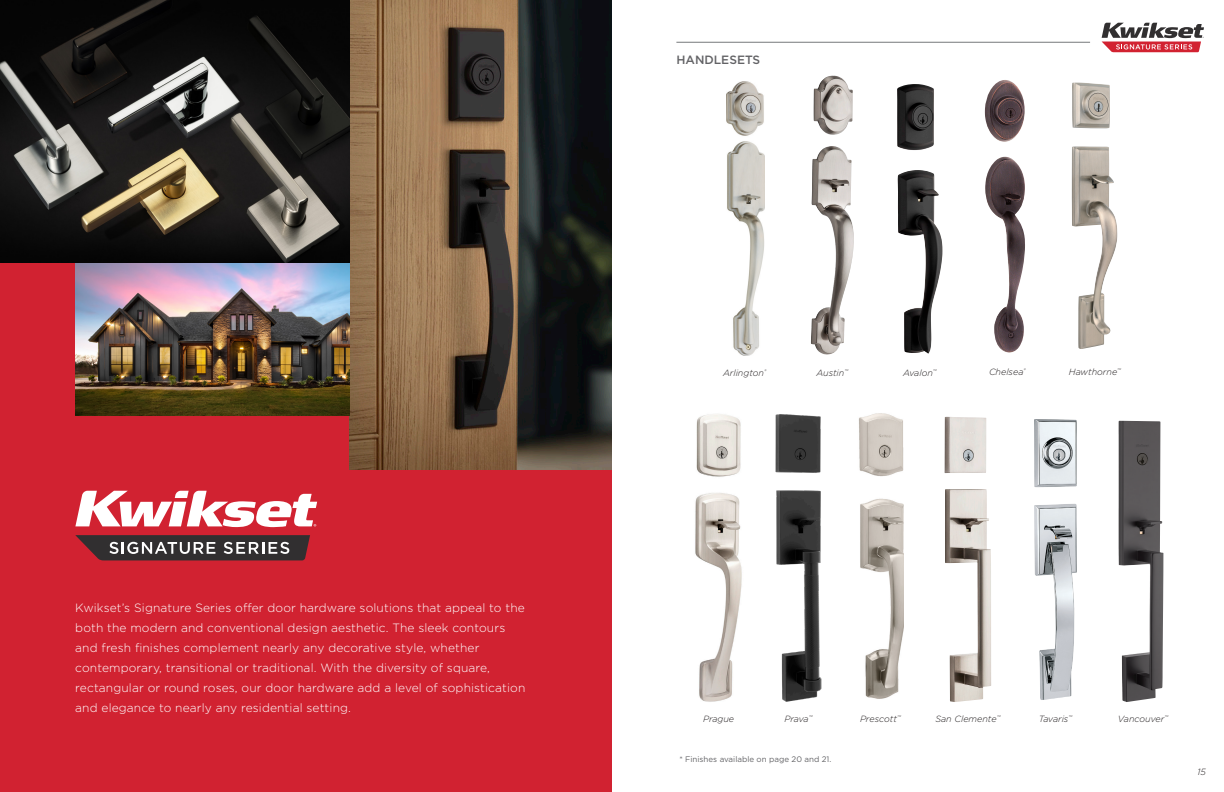
<style>
.page{position:relative;width:1224px;height:792px;background:#fff}
.page>*{position:absolute;margin:0;border:0;box-sizing:border-box;transform-origin:0 0}
.t1{font:300 12px/20px "Gotham";letter-spacing:.01em;color:#fff}
.t2{font:500 12px "Gotham";color:#636366}
.t3{font:italic 300 9px "Gotham";color:#231f20}
.t4{font:8px "Gotham";color:#636366}
</style>
<div class="page">
<div style="left:0;top:0;width:612px;height:792px;background:#d12231"></div>
<img style="left:1034px;top:419px;width:43px;height:281px">
<img style="left:945px;top:417px;width:46px;height:285px">
<img style="left:1118px;top:421px;width:46px;height:281px">
<img style="left:695px;top:414px;width:47px;height:288px">
<img style="left:775px;top:414px;width:47px;height:288px">
<img style="left:859px;top:413px;width:44px;height:286px">
<img style="left:1072px;top:82px;width:45px;height:267px">
<img style="left:897px;top:84px;width:45px;height:269px">
<img style="left:985px;top:80px;width:40px;height:273px">
<img style="left:726px;top:82px;width:39px;height:273px">
<img style="left:811px;top:76px;width:43px;height:279px">
<img style="left:350px;top:0;width:262px;height:470px">
<img style="left:75px;top:263px;width:275px;height:152px">
<img style="left:0;top:0;width:350px;height:263px">
<svg style="left:75px;top:491px;width:242px;height:36px"></svg>
<svg style="left:75px;top:535px;width:235px;height:25px;background:#584b4c"></svg>
<hr style="left:676px;top:42px;width:414px;height:1px;background:#76787b">
<svg style="left:1102px;top:23px;width:102px;height:29px"></svg>
<p class="t1" style="left:75px;top:598px;width:452px">Kwikset’s Signature Series offer door hardware solutions that appeal to the both the modern and conventional design aesthetic. The sleek contours and fresh finishes complement nearly any decorative style, whether contemporary, transitional or traditional. With the diversity of square, rectangular or round roses, our door hardware add a level of sophistication and elegance to nearly any residential setting.</p>
<p class="t2" style="left:676px;top:52px;width:85px">HANDLESETS</p>
<p class="t3" style="left:723px;top:367px;width:45px">Arlington<sup>®</sup></p>
<p class="t3" style="left:816px;top:367px;width:33px">Austin<sup>™</sup></p>
<p class="t3" style="left:903px;top:367px;width:35px">Avalon<sup>™</sup></p>
<p class="t3" style="left:989px;top:366px;width:38px">Chelsea<sup>®</sup></p>
<p class="t3" style="left:1069px;top:366px;width:54px">Hawthorne<sup>™</sup></p>
<p class="t3" style="left:703px;top:713px;width:33px">Prague</p>
<p class="t3" style="left:785px;top:713px;width:29px">Prava<sup>™</sup></p>
<p class="t3" style="left:860px;top:713px;width:42px">Prescott<sup>™</sup></p>
<p class="t4" style="left:679px;top:754px;width:153px">* Finishes available on page 20 and 21.</p>
<p class="t3" style="left:935px;top:713px;width:66px">San Clemente<sup>™</sup></p>
<p class="t3" style="left:1118px;top:713px;width:52px">Vancouver<sup>™</sup></p>
<p class="t3" style="left:1039px;top:713px;width:35px">Tavaris<sup>™</sup></p>
<p class="t3" style="left:1198px;top:766px;width:10px">15</p>
</div>
